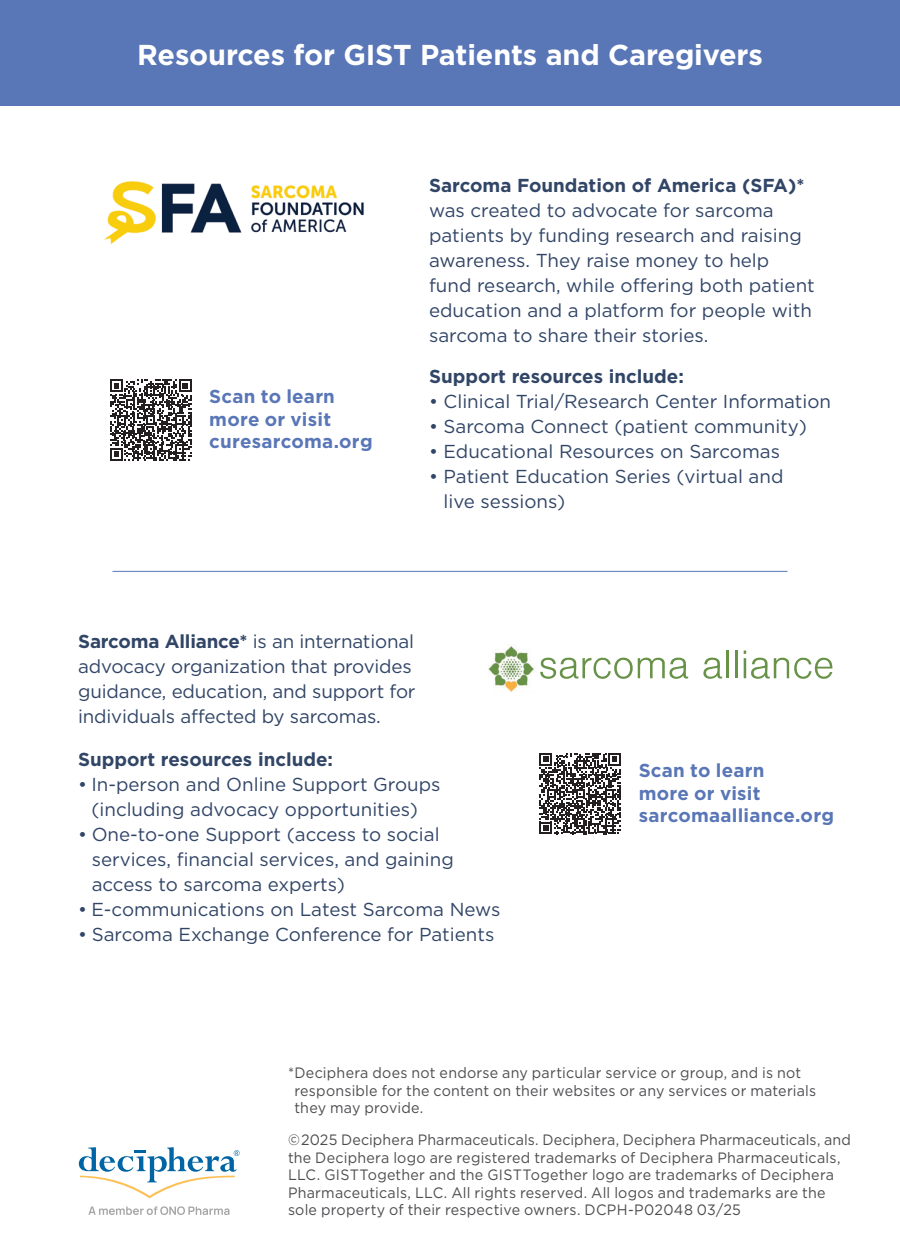
<style>
.page{position:relative;width:900px;height:1260px;background:#fff}
.page>*{position:absolute;margin:0;border:0;box-sizing:border-box;transform-origin:0 0}
.t1{font:700 28.75px "Gotham";letter-spacing:-.005em;color:#fff}
.t2{font:18.75px/25px "Gotham";color:#314566}
.t3{font:700 18.75px/22.5px "Gotham";letter-spacing:.01em;color:#5976b7}
.t4{font:700 18.75px "Gotham";color:#314566}
.t5{font:15px/17.5px "Gotham";letter-spacing:.015em;color:#4d4c4f;scale:.95 1}
.s1{font-weight:700}
</style>
<div class="page">
<div style="left:0;top:0;width:900px;height:106px;background:#5976b7"></div>
<img style="left:104px;top:181px;width:260px;height:63px">
<hr style="left:113px;top:571px;width:674px;height:1px;background:#5976b7">
<svg style="left:79px;top:1147px;width:161px;height:51px"></svg>
<svg style="left:88px;top:1206px;width:141px;height:9px"></svg>
<svg style="left:110px;top:379px;width:81px;height:82px"></svg>
<svg style="left:539px;top:753px;width:82px;height:81px"></svg>
<svg style="left:703px;top:657px;width:19px;height:22px"></svg>
<hr style="left:726px;top:651px;width:3px;height:27px;background:#689247">
<hr style="left:735px;top:651px;width:3px;height:27px;background:#689247">
<svg style="left:540px;top:657px;width:148px;height:22px"></svg>
<svg style="left:744px;top:651px;width:88px;height:28px"></svg>
<img style="left:488px;top:646px;width:46px;height:46px">
<p class="t1" style="left:137px;top:36px;width:627px">Resources for GIST Patients and Caregivers</p>
<p class="t3" style="left:209px;top:385px;width:165px">Scan to learn more or visit curesarcoma.org</p>
<p class="t2" style="left:429px;top:173px;width:387px"><span class="s1">Sarcoma Foundation of America (SFA)* </span>was created to advocate for sarcoma patients by funding research and raising awareness. They raise money to help fund research, while offering both patient education and a platform for people with sarcoma to share their stories.</p>
<p class="t4" style="left:429px;top:364px;width:256px">Support resources include:</p>
<p class="t2" style="left:429px;top:388px;width:404px">• Clinical Trial/Research Center Information</p>
<p class="t2" style="left:429px;top:413px;width:380px">• Sarcoma Connect (patient community)</p>
<p class="t2" style="left:429px;top:438px;width:353px">• Educational Resources on Sarcomas</p>
<p class="t2" style="left:444px;top:463px;width:341px;text-indent:-15px">• Patient Education Series (virtual and live sessions)</p>
<p class="t2" style="left:78px;top:628px;width:339px"><span class="s1">Sarcoma Alliance*</span> is an international advocacy organization that provides guidance, education, and support for individuals affected by sarcomas.</p>
<p class="t4" style="left:78px;top:747px;width:256px">Support resources include:</p>
<p class="t2" style="left:78px;top:771px;width:364px;text-align:center">• In-person and Online Support Groups (including advocacy opportunities)</p>
<p class="t2" style="left:92px;top:821px;width:364px;text-indent:-13px">• One-to-one Support (access to social services, financial services, and gaining access to sarcoma experts)</p>
<p class="t2" style="left:78px;top:896px;width:424px">• E-communications on Latest Sarcoma News</p>
<p class="t2" style="left:78px;top:921px;width:418px">• Sarcoma Exchange Conference for Patients</p>
<p class="t3" style="left:639px;top:759px;width:197px">Scan to learn<br>more or visit sarcomaalliance.org</p>
<p class="t5" style="left:294px;top:1064px;width:551px;text-indent:-6px">*Deciphera does not endorse any particular service or group, and is not responsible for the content on their websites or any services or materials they may provide.</p>
<p class="t5" style="left:288px;top:1131px;width:594px">© 2025 Deciphera Pharmaceuticals. Deciphera, Deciphera Pharmaceuticals, and the Deciphera logo are registered trademarks of Deciphera Pharmaceuticals, LLC. GISTTogether and the GISTTogether logo are trademarks of Deciphera Pharmaceuticals, LLC. All rights reserved. All logos and trademarks are the sole property of their respective owners. DCPH-P02048 03/25</p>
</div>
